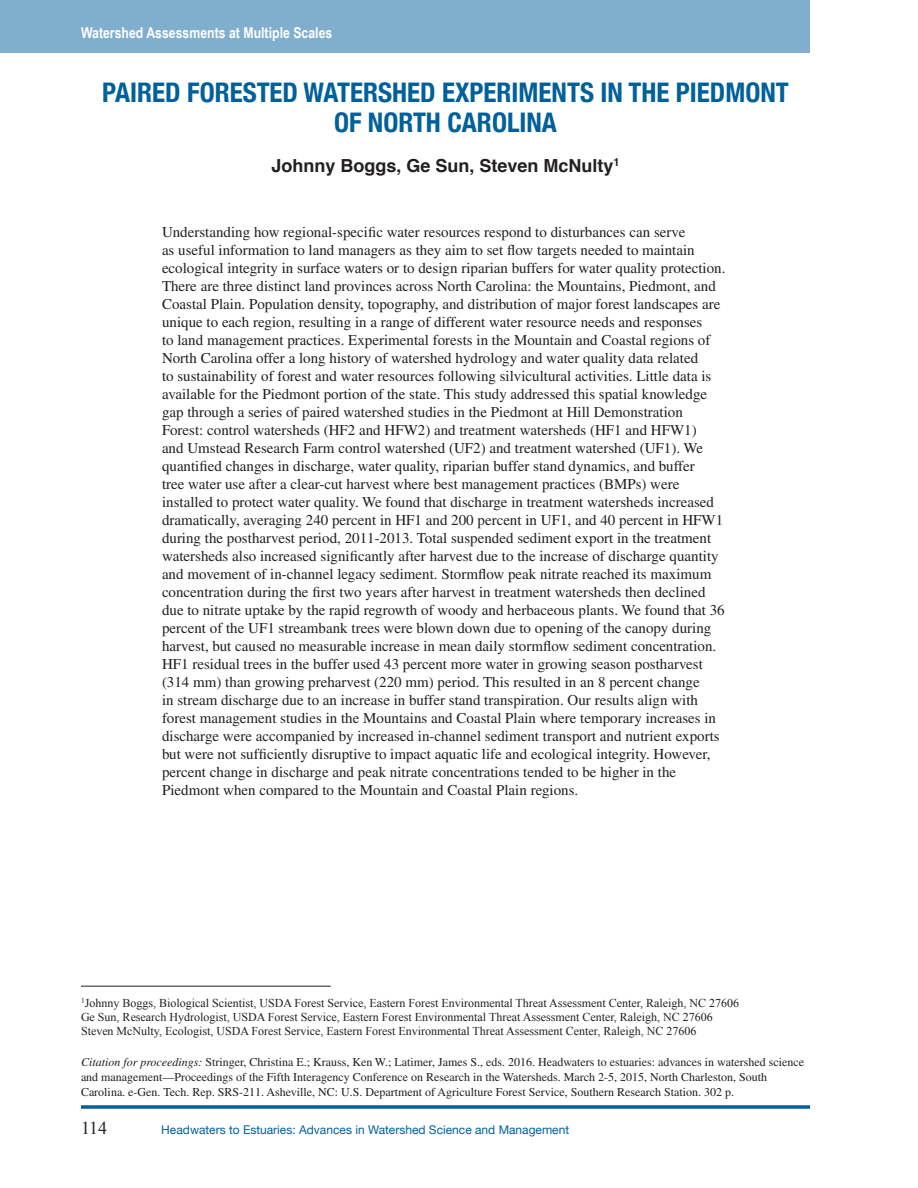
<style>
.page{position:relative;width:918px;height:1188px;background:#fff}
.page>*{position:absolute;margin:0;border:0;box-sizing:border-box;transform-origin:0 0}
.paper_title{font:700 condensed 27px/30px "Helvetica Neue";color:#00609c;text-align:center}
.author{font:700 18px "Helvetica";color:#231f20}
.t1{font:18px "Times New Roman";color:#231f20}
.body_text_1_col{font:15px/18px "Times LT Std";color:#231f20}
.t2{font:700 15px "Arial Narrow";color:#fff}
.t3{font:12px/15px "Times LT Std";color:#231f20}
.author_footnote_2nd{font:12px "Times New Roman";color:#231f20}
.author_footnote_1st{font:12px "Times New Roman";color:#231f20}
.t4{font:12px "Helvetica Neue";color:#00609c}
.s1{font-style:italic}
</style>
<div class="page">
<div style="left:0;top:0;width:810px;height:53px;background:#80afcd"></div>
<hr style="left:81px;top:1106px;width:729px;height:2px;background:#00609c">
<hr style="left:81px;top:986px;width:250px;height:1px;background:#231f20">
<p class="t2" style="left:81px;top:21px;width:253px">Watershed Assessments at Multiple Scales</p>
<p class="paper_title" style="left:102px;top:75px;width:688px">PAIRED FORESTED WATERSHED EXPERIMENTS IN THE PIEDMONT<br>OF NORTH CAROLINA</p>
<p class="author" style="left:271px;top:151px;width:350px">Johnny Boggs, Ge Sun, Steven McNulty<sup>1</sup></p>
<p class="body_text_1_col" style="left:162px;top:223px;width:565px">Understanding how regional-specific water resources respond to disturbances can serve<br>as useful information to land managers as they aim to set flow targets needed to maintain ecological integrity in surface waters or to design riparian buffers for water quality protection.<br>There are three distinct land provinces across North Carolina: the Mountains, Piedmont, and Coastal Plain. Population density, topography, and distribution of major forest landscapes are unique to each region, resulting in a range of different water resource needs and responses<br>to land management practices. Experimental forests in the Mountain and Coastal regions of North Carolina offer a long history of watershed hydrology and water quality data related<br>to sustainability of forest and water resources following silvicultural activities. Little data is available for the Piedmont portion of the state. This study addressed this spatial knowledge gap through a series of paired watershed studies in the Piedmont at Hill Demonstration Forest: control watersheds (HF2 and HFW2) and treatment watersheds (HF1 and HFW1)<br>and Umstead Research Farm control watershed (UF2) and treatment watershed (UF1). We quantified changes in discharge, water quality, riparian buffer stand dynamics, and buffer<br>tree water use after a clear-cut harvest where best management practices (BMPs) were installed to protect water quality. We found that discharge in treatment watersheds increased dramatically, averaging 240 percent in HF1 and 200 percent in UF1, and 40 percent in HFW1 during the postharvest period, 2011-2013. Total suspended sediment export in the treatment watersheds also increased significantly after harvest due to the increase of discharge quantity and movement of in-channel legacy sediment. Stormflow peak nitrate reached its maximum concentration during the first two years after harvest in treatment watersheds then declined due to nitrate uptake by the rapid regrowth of woody and herbaceous plants. We found that 36 percent of the UF1 streambank trees were blown down due to opening of the canopy during harvest, but caused no measurable increase in mean daily stormflow sediment concentration.<br>HF1 residual trees in the buffer used 43 percent more water in growing season postharvest (314 mm) than growing preharvest (220 mm) period. This resulted in an 8 percent change<br>in stream discharge due to an increase in buffer stand transpiration. Our results align with forest management studies in the Mountains and Coastal Plain where temporary increases in discharge were accompanied by increased in-channel sediment transport and nutrient exports but were not sufficiently disruptive to impact aquatic life and ecological integrity. However, percent change in discharge and peak nitrate concentrations tended to be higher in the Piedmont when compared to the Mountain and Coastal Plain regions.</p>
<p class="author_footnote_1st" style="left:81px;top:995px;width:660px"><sup>1</sup>Johnny Boggs, Biological Scientist, USDA Forest Service, Eastern Forest Environmental Threat Assessment Center, Raleigh, NC 27606</p>
<p class="author_footnote_2nd" style="left:81px;top:1009px;width:633px">Ge Sun, Research Hydrologist, USDA Forest Service, Eastern Forest Environmental Threat Assessment Center, Raleigh, NC 27606</p>
<p class="author_footnote_2nd" style="left:81px;top:1023px;width:617px">Steven McNulty, Ecologist, USDA Forest Service, Eastern Forest Environmental Threat Assessment Center, Raleigh, NC 27606</p>
<p class="t3" style="left:81px;top:1054px;width:725px"><span class="s1">Citation for proceedings:</span> Stringer, Christina E.; Krauss, Ken W.; Latimer, James S., eds. 2016. Headwaters to estuaries: advances in watershed science and management—Proceedings of the Fifth Interagency Conference on Research in the Watersheds. March 2-5, 2015, North Charleston, South<br>Carolina. e-Gen. Tech. Rep. SRS-211. Asheville, NC: U.S. Department of Agriculture Forest Service, Southern Research Station. 302 p.</p>
<p class="t1" style="left:81px;top:1116px;width:28px">114</p>
<p class="t4" style="left:161px;top:1121px;width:409px">Headwaters to Estuaries: Advances in Watershed Science and Management</p>
</div>
